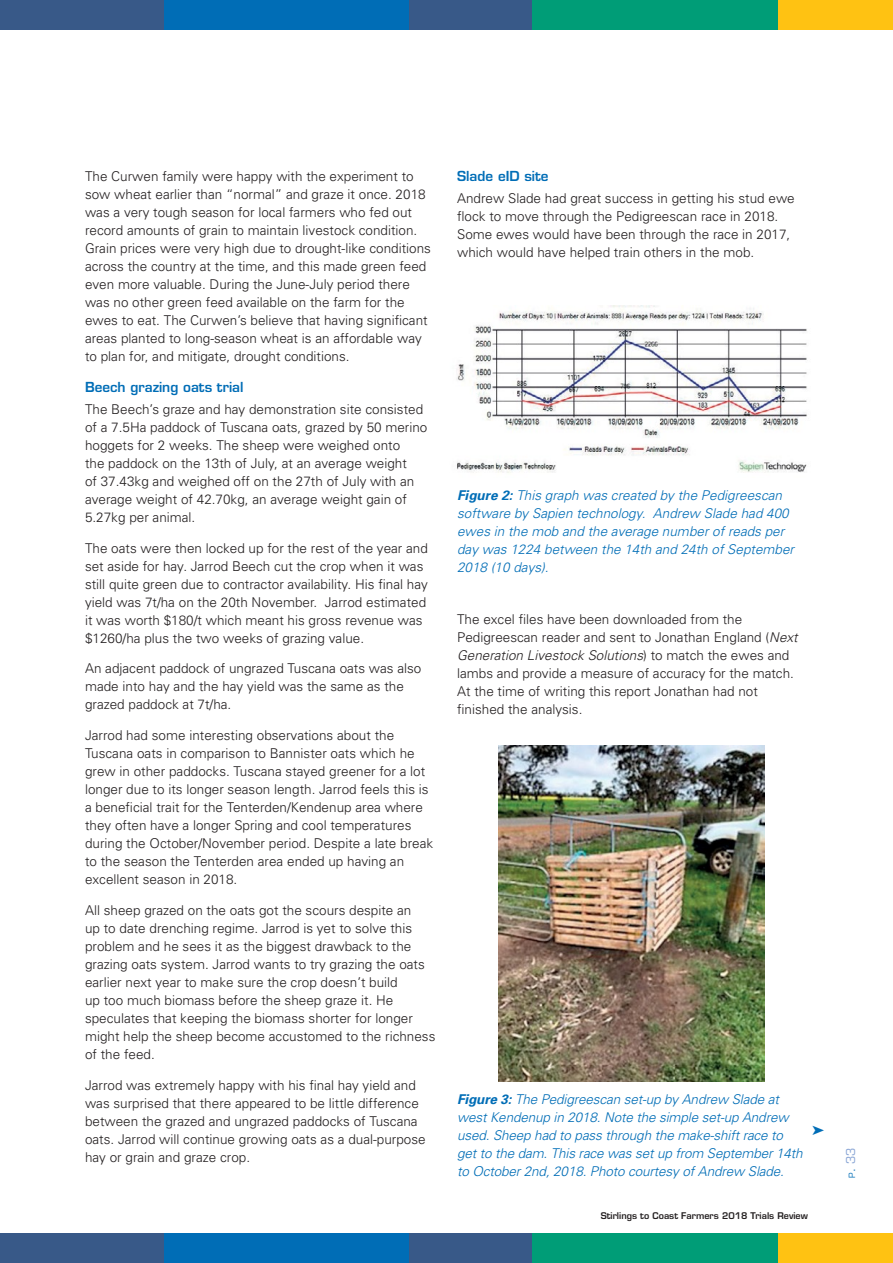
<style>
.page{position:relative;width:893px;height:1263px;background:#fff}
.page>*{position:absolute;margin:0;border:0;box-sizing:border-box;transform-origin:0 0}
.t1{font:300 13.5px/18px "Univers";color:#231f20}
.t2{font:italic 300 13.5px/18px "Univers";letter-spacing:-.01em;color:#006db6}
.t3{font:600 13.5px "Eurostile";color:#006db6}
.t4{font:12px "Eurostile";color:#89a5d5}
.t5{font:600 9px "Eurostile";color:#231f20}
.s1{font-weight:700}
.s2{font-style:italic}
.s3{font-size:8.4px;color:#006db6}
.s4{color:#006db6}
</style>
<div class="page">
<div style="left:0;top:1233px;width:596px;height:30px;background:#385988"></div>
<div style="left:164px;top:1233px;width:245px;height:30px;background:#006db6"></div>
<div style="left:533px;top:1233px;width:256px;height:30px;background:#009d77"></div>
<div style="left:778px;top:1233px;width:115px;height:30px;background:#ffc212"></div>
<div style="left:0;top:0;width:596px;height:30px;background:#385988"></div>
<div style="left:164px;top:0;width:245px;height:30px;background:#006db6"></div>
<div style="left:533px;top:0;width:256px;height:30px;background:#009d77"></div>
<div style="left:778px;top:0;width:115px;height:30px;background:#ffc212"></div>
<img style="left:457px;top:306px;width:350px;height:167px">
<img style="left:498px;top:745px;width:267px;height:336px">
<p class="t1" style="left:85px;top:167px;width:347px">The Curwen family were happy with the experiment to sow wheat earlier than “normal” and graze it once. 2018 was a very tough season for local farmers who fed out record amounts of grain to maintain livestock condition.<br>Grain prices were very high due to drought-like conditions across the country at the time, and this made green feed even more valuable. During the June-July period there was no other green feed available on the farm for the ewes to eat. The Curwen’s believe that having significant areas planted to long-season wheat is an affordable way to plan for, and mitigate, drought conditions.</p>
<p class="t3" style="left:85px;top:378px;width:160px">Beech grazing oats trial</p>
<p class="t1" style="left:85px;top:400px;width:344px">The Beech’s graze and hay demonstration site consisted of a 7.5Ha paddock of Tuscana oats, grazed by 50 merino hoggets for 2 weeks. The sheep were weighed onto<br>the paddock on the 13th of July, at an average weight<br>of 37.43kg and weighed off on the 27th of July with an average weight of 42.70kg, an average weight gain of 5.27kg per animal.</p>
<p class="t1" style="left:85px;top:539px;width:344px">The oats were then locked up for the rest of the year and set aside for hay. Jarrod Beech cut the crop when it was still quite green due to contractor availability. His final hay yield was 7t/ha on the 20th November. Jarrod estimated it was worth $180/t which meant his gross revenue was $1260/ha plus the two weeks of grazing value.</p>
<p class="t1" style="left:85px;top:659px;width:338px">An adjacent paddock of ungrazed Tuscana oats was also made into hay and the hay yield was the same as the grazed paddock at 7t/ha.</p>
<p class="t1" style="left:85px;top:726px;width:350px">Jarrod had some interesting observations about the Tuscana oats in comparison to Bannister oats which he grew in other paddocks. Tuscana stayed greener for a lot longer due to its longer season length. Jarrod feels this is a beneficial trait for the Tenterden/Kendenup area where they often have a longer Spring and cool temperatures during the October/November period. Despite a late break to the season the Tenterden area ended up having an excellent season in 2018.</p>
<p class="t1" style="left:85px;top:901px;width:352px">All sheep grazed on the oats got the scours despite an<br>up to date drenching regime. Jarrod is yet to solve this problem and he sees it as the biggest drawback to the grazing oats system. Jarrod wants to try grazing the oats earlier next year to make sure the crop doesn’t build<br>up too much biomass before the sheep graze it. He speculates that keeping the biomass shorter for longer might help the sheep become accustomed to the richness of the feed.</p>
<p class="t1" style="left:85px;top:1075px;width:342px">Jarrod was extremely happy with his final hay yield and was surprised that there appeared to be little difference between the grazed and ungrazed paddocks of Tuscana oats. Jarrod will continue growing oats as a dual-purpose hay or grain and graze crop.</p>
<p class="t3" style="left:457px;top:167px;width:93px">Slade eID site</p>
<p class="t1" style="left:457px;top:189px;width:339px">Andrew Slade had great success in getting his stud ewe flock to move through the Pedigreescan race in 2018.<br>Some ewes would have been through the race in 2017, which would have helped train others in the mob.</p>
<p class="t2" style="left:457px;top:486px;width:338px"><span class="s1">Figure 2:</span> This graph was created by the Pedigreescan software by Sapien technology. Andrew Slade had 400 ewes in the mob and the average number of reads per day was 1224 between the 14th and 24th of September 2018 (10 days).</p>
<p class="t1" style="left:457px;top:609px;width:342px">The excel files have been downloaded from the Pedigreescan reader and sent to Jonathan England (<span class="s2">Next Generation Livestock Solutions</span>) to match the ewes and lambs and provide a measure of accuracy for the match.<br>At the time of writing this report Jonathan had not finished the analysis.</p>
<p class="t2" style="left:457px;top:1090px;width:347px"><span class="s1">Figure 3:</span> The Pedigreescan set-up by Andrew Slade at west Kendenup in 2018. Note the simple set-up Andrew used. Sheep had to pass through the make-shift race to get to the dam. This race was set up from September 14th to October 2nd, 2018. Photo courtesy of Andrew Slade.</p>
<p class="t5" style="left:601px;top:1210px;width:209px">Stirlings to Coast Farmers 2018 Trials Review</p>
<p class="t4" style="left:844px;top:1178px;width:32px;rotate:-90deg"><span class="s3">p</span><span class="s4">.</span> 33</p>
</div>
